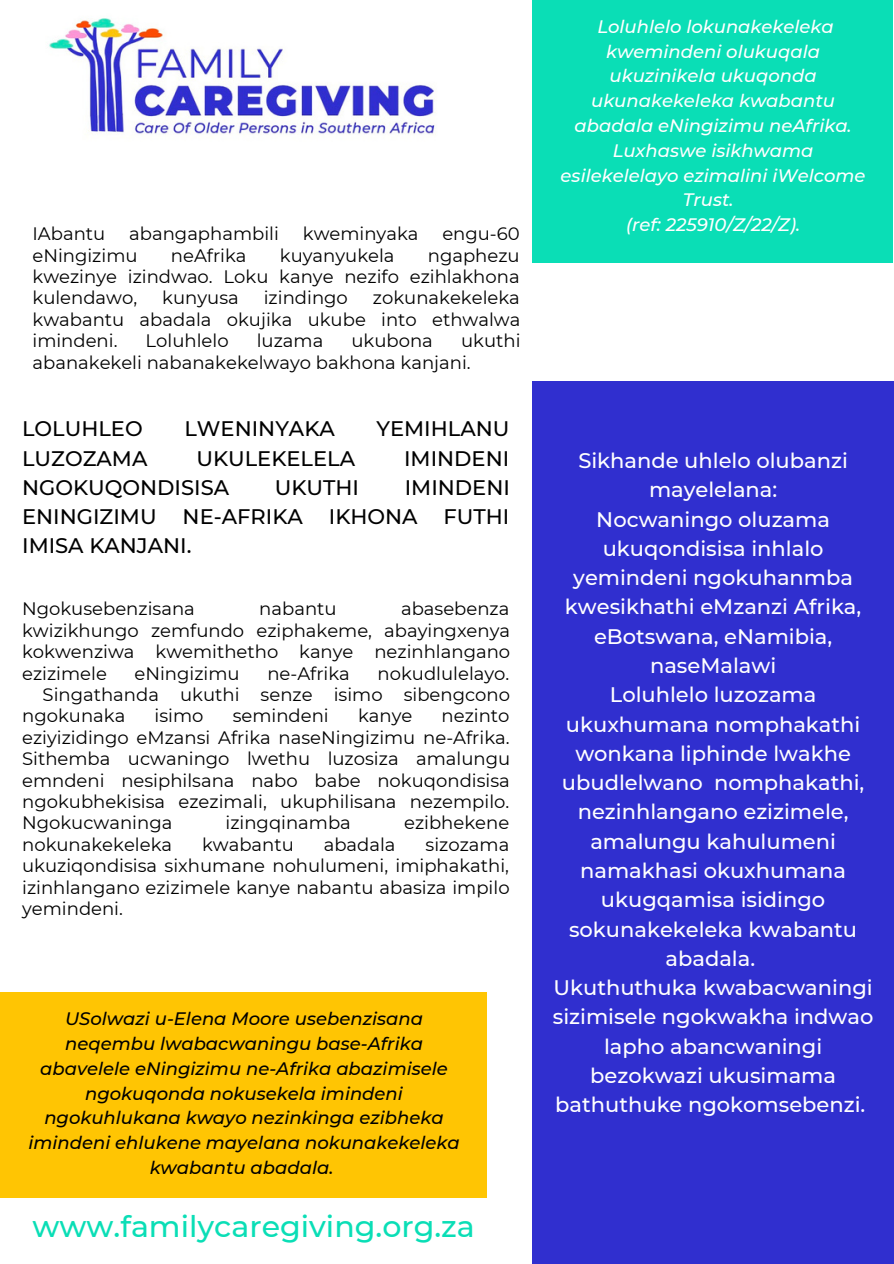
<style>
.page{position:relative;width:894px;height:1264px;background:#fff}
.page>*{position:absolute;margin:0;border:0;box-sizing:border-box;transform-origin:0 0}
.t1{font:500 30px "Montserrat";color:#0adeb6}
.t2{font:500 21px/29.2px "Montserrat";color:#fff;text-align:center}
.t3{font:500 21px/29.2px "Montserrat";color:#000;text-align:justify}
.t4{font:18px/21.5px "Montserrat";color:#000;text-align:justify}
.t5{font:italic 500 18px/24.8px "Montserrat";color:#000;text-align:center}
.t6{font:italic 500 18px/24.8px "Montserrat";color:#fff;text-align:center}
</style>
<div class="page">
<img style="left:49px;top:18px;width:387px;height:117px">
<div style="left:531px;top:0;width:361px;height:262px;background:#0adeb6"></div>
<div style="left:531px;top:381px;width:362px;height:882px;background:#302fcf"></div>
<div style="left:0;top:992px;width:486px;height:205px;background:#ffc503"></div>
<p class="t4" style="left:32px;top:223px;width:74px">IAbantu</p>
<p class="t4" style="left:129px;top:223px;width:151px">abangaphambili</p>
<p class="t4" style="left:303px;top:223px;width:117px">kweminyaka</p>
<p class="t4" style="left:442px;top:223px;width:79px">engu-60</p>
<p class="t4" style="left:32px;top:244px;width:107px">eNingizimu</p>
<p class="t4" style="left:171px;top:244px;width:77px">neAfrika</p>
<p class="t4" style="left:280px;top:244px;width:116px">kuyanyukela</p>
<p class="t4" style="left:32px;top:244px;width:488px;text-indent:395px">ngaphezu kwezinye izindwao. Loku kanye nezifo ezihlakhona kulendawo,</p>
<p class="t4" style="left:32px;top:287px;width:489px;text-indent:340px">zokunakekeleka kwabantu abadala okujika ukube into ethwalwa imindeni.</p>
<p class="t4" style="left:162px;top:287px;width:78px">kunyusa</p>
<p class="t4" style="left:264px;top:287px;width:86px">izindingo</p>
<p class="t4" style="left:32px;top:330px;width:489px;text-indent:428px">ukuthi abanakekeli nabanakekelwayo bakhona kanjani.</p>
<p class="t4" style="left:146px;top:330px;width:84px">Loluhlelo</p>
<p class="t4" style="left:257px;top:330px;width:68px">luzama</p>
<p class="t4" style="left:351px;top:330px;width:83px">ukubona</p>
<p class="t3" style="left:22px;top:414px;width:122px">LOLUHLEO</p>
<p class="t3" style="left:184px;top:414px;width:152px">LWENINYAKA</p>
<p class="t3" style="left:376px;top:414px;width:134px">YEMIHLANU</p>
<p class="t3" style="left:22px;top:443px;width:127px">LUZOZAMA</p>
<p class="t3" style="left:196px;top:443px;width:160px">UKULEKELELA</p>
<p class="t3" style="left:404px;top:443px;width:107px">IMINDENI</p>
<p class="t3" style="left:22px;top:472px;width:208px">NGOKUQONDISISA</p>
<p class="t3" style="left:275px;top:472px;width:86px">UKUTHI</p>
<p class="t3" style="left:22px;top:472px;width:489px;text-indent:382px">IMINDENI ENINGIZIMU NE-AFRIKA IKHONA FUTHI IMISA KANJANI.</p>
<p class="t4" style="left:22px;top:598px;width:489px;text-indent:379px">abasebenza kwizikhungo zemfundo eziphakeme, abayingxenya kokwenziwa kwemithetho kanye nezinhlangano ezizimele</p>
<p class="t4" style="left:22px;top:598px;width:174px">Ngokusebenzisana</p>
<p class="t4" style="left:259px;top:598px;width:79px">nabantu</p>
<p class="t4" style="left:134px;top:662px;width:107px">eNingizimu</p>
<p class="t4" style="left:267px;top:662px;width:84px">ne-Afrika</p>
<p class="t4" style="left:377px;top:662px;width:133px">nokudlulelayo.</p>
<p class="t4" style="left:43px;top:683px;width:469px">Singathanda ukuthi senze isimo sibengcono</p>
<p class="t4" style="left:22px;top:705px;width:105px">ngokunaka</p>
<p class="t4" style="left:154px;top:705px;width:50px">isimo</p>
<p class="t4" style="left:233px;top:705px;width:97px">semindeni</p>
<p class="t4" style="left:358px;top:705px;width:56px">kanye</p>
<p class="t4" style="left:22px;top:705px;width:489px;text-indent:419px">nezinto eziyizidingo eMzansi Afrika naseNingizimu ne-Afrika.<br>Sithemba ucwaningo lwethu luzosiza amalungu emndeni nesiphilsana nabo babe nokuqondisisa ngokubhekisisa ezezimali, ukuphilisana nezempilo.<br>Ngokucwaninga</p>
<p class="t4" style="left:225px;top:812px;width:127px">izingqinamba</p>
<p class="t4" style="left:404px;top:812px;width:107px">ezibhekene</p>
<p class="t4" style="left:22px;top:833px;width:489px;text-indent:403px">sizozama ukuziqondisisa sixhumane nohulumeni, imiphakathi, izinhlangano ezizimele kanye nabantu abasiza impilo yemindeni.</p>
<p class="t4" style="left:22px;top:833px;width:151px">nokunakekeleka</p>
<p class="t4" style="left:202px;top:833px;width:93px">kwabantu</p>
<p class="t4" style="left:324px;top:833px;width:73px">abadala</p>
<p class="t5" style="left:28px;top:1006px;width:432px">USolwazi u-Elena Moore usebenzisana neqembu lwabacwaningu base-Afrika abavelele eNingizimu ne-Afrika abazimisele ngokuqonda nokusekela imindeni ngokuhlukana kwayo nezinkinga ezibheka imindeni ehlukene mayelana nokunakekeleka kwabantu abadala.</p>
<h1 class="t1" style="left:33px;top:1207px;width:443px">www.familycaregiving.org.za</h1>
<p class="t6" style="left:560px;top:14px;width:306px">Loluhlelo lokunakekeleka kwemindeni olukuqala ukuzinikela ukuqonda ukunakekeleka kwabantu abadala eNingizimu neAfrika.<br>Luxhaswe isikhwama esilekelelayo ezimalini iWelcome<br>Trust.<br>(ref: 225910/Z/22/Z).</p>
<p class="t2" style="left:552px;top:446px;width:322px">Sikhande uhlelo olubanzi mayelelana:<br>Nocwaningo oluzama ukuqondisisa inhlalo yemindeni ngokuhanmba kwesikhathi eMzanzi Afrika, eBotswana, eNamibia, naseMalawi<br>Loluhlelo luzozama ukuxhumana nomphakathi wonkana liphinde lwakhe ubudlelwano nomphakathi, nezinhlangano ezizimele, amalungu kahulumeni namakhasi okuxhumana ukugqamisa isidingo sokunakekeleka kwabantu abadala.<br>Ukuthuthuka kwabacwaningi sizimisele ngokwakha indwao lapho abancwaningi bezokwazi ukusimama bathuthuke ngokomsebenzi.</p>
</div>
